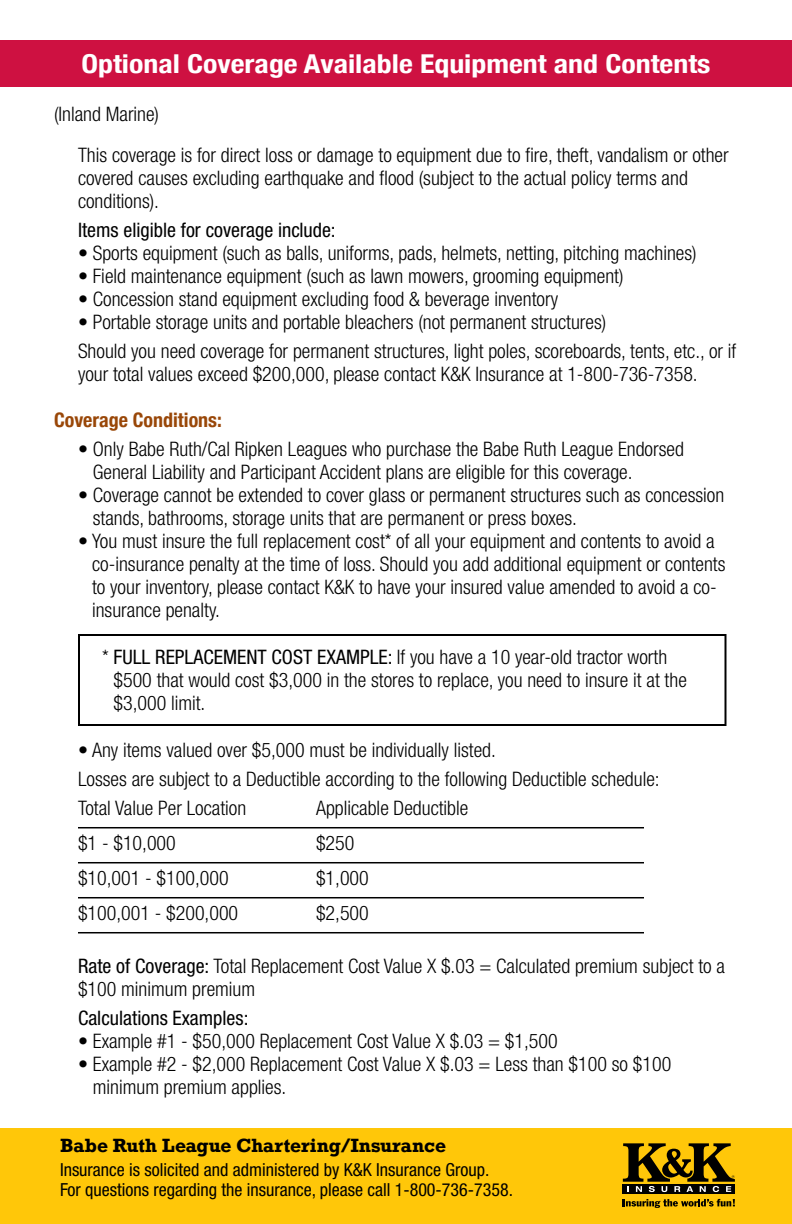
<style>
.page{position:relative;width:792px;height:1224px;background:#fff}
.page>*{position:absolute;margin:0;border:0;box-sizing:border-box;transform-origin:0 0}
.t1{font:700 condensed 26px "Helvetica Neue";color:#fff;scale:1.15 1}
.t2{font:300 condensed 20px/23px "Helvetica Neue LT Std";color:#000}
.t3{font:condensed 20px "Helvetica Neue LT Std";color:#000}
.t4{font:700 condensed 20px "Helvetica Neue";color:#994708}
.t5{font:condensed 18px/20px "Helvetica Neue LT Std";color:#000}
.t6{font:700 18px "Rockwell";color:#000}
.s1{font-weight:400}
</style>
<div class="page">
<div style="left:78px;top:634px;width:648px;height:92px;border:2px solid #000"></div>
<div style="left:0;top:40px;width:792px;height:46px;background:#ce1141"></div>
<hr style="left:78px;top:827px;width:566px;height:1px;background:#000">
<hr style="left:78px;top:862px;width:566px;height:1px;background:#000">
<hr style="left:78px;top:897px;width:566px;height:1px;background:#000">
<hr style="left:78px;top:932px;width:566px;height:1px;background:#000">
<div style="left:0;top:1128px;width:792px;height:96px;background:#ffc709"></div>
<div style="left:623px;top:1184px;width:112px;height:10px;background:#000"></div>
<svg style="left:623px;top:1199px;width:112px;height:9px"></svg>
<svg style="left:623px;top:1143px;width:112px;height:49px"></svg>
<h1 class="t1" style="left:82px;top:42px;width:548px">Optional Coverage Available Equipment and Contents</h1>
<p class="t2" style="left:78px;top:93px;width:652px;line-height:41px;text-indent:-24px">(Inland Marine)<br>This coverage is for direct loss or damage to equipment due to fire, theft, vandalism or other</p>
<p class="t2" style="left:78px;top:166px;width:611px">covered causes excluding earthquake and flood (subject to the actual policy terms and conditions).</p>
<p class="t3" style="left:78px;top:218px;width:259px">Items eligible for coverage include:</p>
<p class="t2" style="left:78px;top:241px;width:620px">• Sports equipment (such as balls, uniforms, pads, helmets, netting, pitching machines)</p>
<p class="t2" style="left:78px;top:264px;width:547px">• Field maintenance equipment (such as lawn mowers, grooming equipment)</p>
<p class="t2" style="left:78px;top:287px;width:482px">• Concession stand equipment excluding food &amp; beverage inventory</p>
<p class="t2" style="left:78px;top:307px;width:660px;line-height:29px">• Portable storage units and portable bleachers (not permanent structures)<br>Should you need coverage for permanent structures, light poles, scoreboards, tents, etc., or if</p>
<p class="t2" style="left:78px;top:362px;width:621px">your total values exceed $200,000, please contact K&amp;K Insurance at 1-800-736-7358.</p>
<p class="t4" style="left:54px;top:403px;width:169px">Coverage Conditions:</p>
<p class="t2" style="left:93px;top:437px;width:593px;text-indent:-15px">• Only Babe Ruth/Cal Ripken Leagues who purchase the Babe Ruth League Endorsed<br>General Liability and Participant Accident plans are eligible for this coverage.</p>
<p class="t2" style="left:93px;top:483px;width:633px;text-indent:-15px">• Coverage cannot be extended to cover glass or permanent structures such as concession stands, bathrooms, storage units that are permanent or press boxes.</p>
<p class="t2" style="left:92px;top:529px;width:635px;text-indent:-14px">• You must insure the full replacement cost* of all your equipment and contents to avoid a co-insurance penalty at the time of loss. Should you add additional equipment or contents to your inventory, please contact K&amp;K to have your insured value amended to avoid a co&shy;insurance penalty.</p>
<p class="t2" style="left:113px;top:645px;width:575px;text-indent:-11px">* <span class="s1">FULL REPLACEMENT COST EXAMPLE:</span> If you have a 10 year-old tractor worth $500 that would cost $3,000 in the stores to replace, you need to insure it at the $3,000 limit.</p>
<p class="t2" style="left:78px;top:735px;width:583px;line-height:29px">• Any items valued over $5,000 must be individually listed.<br>Losses are subject to a Deductible according to the following Deductible schedule:<br>Total Value Per Location</p>
<p class="t2" style="left:316px;top:796px;width:154px">Applicable Deductible</p>
<p class="t2" style="left:78px;top:831px;width:99px">$1 - $10,000</p>
<p class="t2" style="left:316px;top:831px;width:40px">$250</p>
<p class="t2" style="left:78px;top:866px;width:152px">$10,001 - $100,000</p>
<p class="t2" style="left:316px;top:866px;width:54px">$1,000</p>
<p class="t2" style="left:78px;top:901px;width:162px">$100,001 - $200,000</p>
<p class="t2" style="left:316px;top:901px;width:54px">$2,500</p>
<p class="t2" style="left:78px;top:954px;width:648px"><span class="s1">Rate of Coverage:</span> Total Replacement Cost Value X $.03 = Calculated premium subject to a $100 minimum premium</p>
<p class="t3" style="left:78px;top:1006px;width:172px">Calculations Examples:</p>
<p class="t2" style="left:78px;top:1029px;width:481px">• Example #1 - $50,000 Replacement Cost Value X $.03 = $1,500</p>
<p class="t2" style="left:93px;top:1052px;width:580px;text-indent:-15px">• Example #2 - $2,000 Replacement Cost Value X $.03 = Less than $100 so $100 minimum premium applies.</p>
<p class="t6" style="left:60px;top:1134px;width:387px">Babe Ruth League Chartering/Insurance</p>
<p class="t5" style="left:60px;top:1160px;width:455px">Insurance is solicited and administered by K&amp;K Insurance Group.<br>For questions regarding the insurance, please call 1-800-736-7358.</p>
</div>
